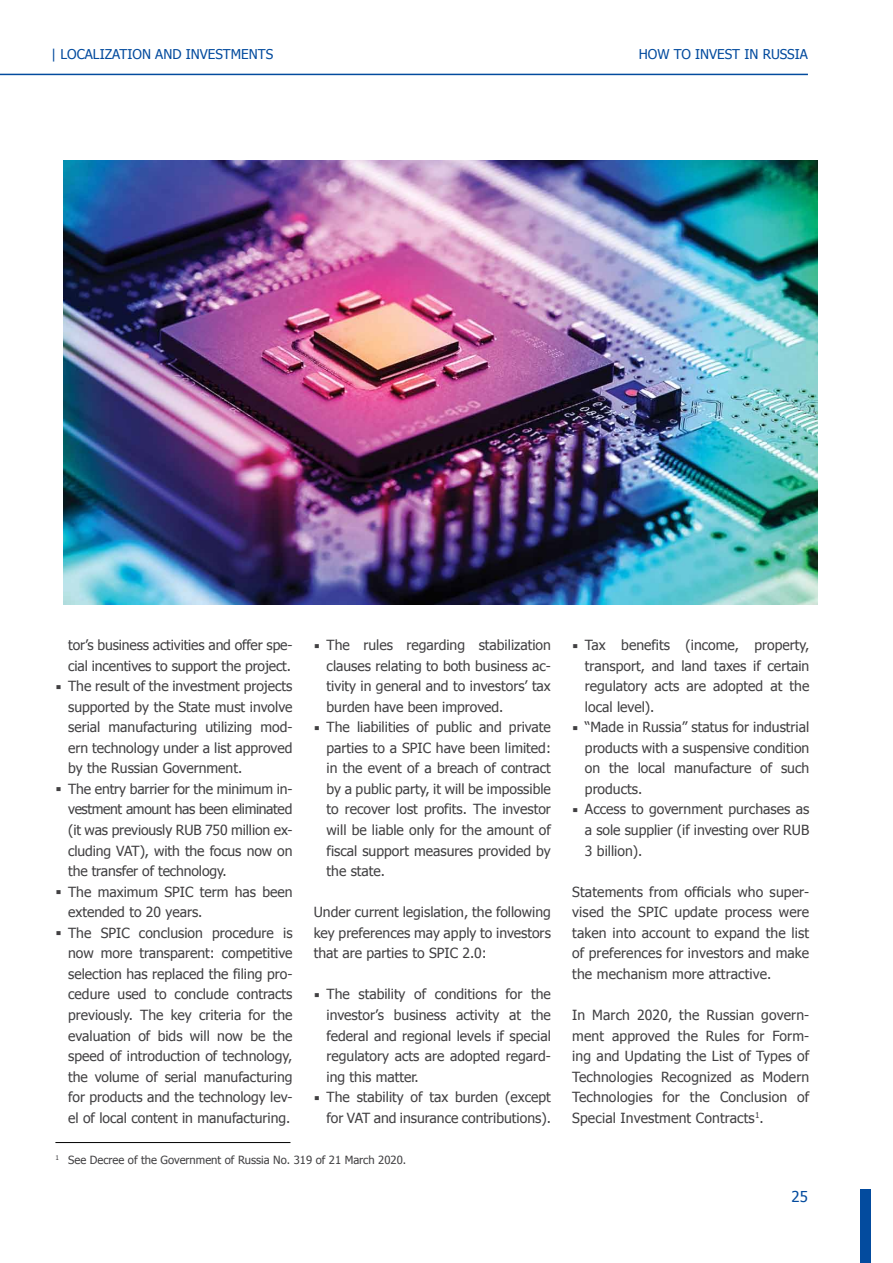
<style>
.page{position:relative;width:893px;height:1263px;background:#fff}
.page>*{position:absolute;margin:0;border:0;box-sizing:border-box;transform-origin:0 0}
.t1{font:15px "Tahoma";color:#034b9e}
.t2{font:13.95px/20.5px "Tahoma";color:#414042;text-align:justify}
.t3{font:13.5px "Tahoma";color:#034b9e}
.t4{font:11.25px "Tahoma";color:#414042}
.s1{font-size:18px}
</style>
<div class="page">
<div style="left:860px;top:1189px;width:11px;height:74px;background:#034b9e"></div>
<hr style="left:0;top:74px;width:808px;height:1px;background:#034b9e">
<img style="left:64px;top:161px;width:754px;height:444px">
<hr style="left:55px;top:1142px;width:235px;height:1px;background:#000">
<p class="t3" style="left:51px;top:45px;width:19px">| Loca</p>
<p class="t3" style="left:93px;top:45px;width:15px">lization</p>
<p class="t3" style="left:155px;top:45px;width:10px">and</p>
<p class="t3" style="left:186px;top:45px;width:9px">investments</p>
<p class="t3" style="left:639px;top:45px;width:171px">How to Invest in Russia</p>
<p class="t2" style="left:68px;top:634px;width:226px">tor’s business activities and offer spe&shy;cial incentives to support the project.</p>
<p class="t2" style="left:68px;top:675px;width:226px;text-indent:-13px"><span class="s1">▪</span> The result of the investment projects supported by the State must involve serial manufacturing utilizing mod&shy;ern technology under a list approved by the Russian Government.</p>
<p class="t2" style="left:68px;top:778px;width:226px;text-indent:-13px"><span class="s1">▪</span> The entry barrier for the minimum in&shy;vestment amount has been eliminated (it was previously RUB 750 million ex&shy;cluding VAT), with the focus now on the transfer of technology.</p>
<p class="t2" style="left:68px;top:881px;width:226px;text-indent:-13px"><span class="s1">▪</span> The maximum SPIC term has been extended to 20 years.</p>
<p class="t2" style="left:68px;top:922px;width:226px;text-indent:-13px"><span class="s1">▪</span> The SPIC conclusion procedure is now more transparent: competitive selection has replaced the filing pro&shy;cedure used to conclude contracts previously. The key criteria for the evaluation of bids will now be the speed of introduction of technology, the volume of serial manufacturing for products and the technology lev&shy;el of local content in manufacturing.</p>
<p class="t2" style="left:327px;top:634px;width:226px;text-indent:-13px"><span class="s1">▪</span> The rules regarding stabilization clauses relating to both business ac&shy;tivity in general and to investors’ tax burden have been improved.</p>
<p class="t2" style="left:327px;top:716px;width:226px;text-indent:-13px"><span class="s1">▪</span> The liabilities of public and private parties to a SPIC have been limited: in the event of a breach of contract by a public party, it will be impossible to recover lost profits. The investor will be liable only for the amount of fiscal support measures provided by the state.</p>
<p class="t2" style="left:314px;top:901px;width:239px">Under current legislation, the following key preferences may apply to investors that are parties to SPIC 2.0:</p>
<p class="t2" style="left:327px;top:983px;width:226px;text-indent:-13px"><span class="s1">▪</span> The stability of conditions for the investor’s business activity at the federal and regional levels if special regulatory acts are adopted regard&shy;ing this matter.</p>
<p class="t2" style="left:314px;top:1086px;width:239px;text-align:right"><span class="s1">▪</span> The stability of tax burden (except for VAT and insurance contributions).</p>
<p class="t4" style="left:55px;top:1152px;width:352px"><sup>1</sup> See Decree of the Government of Russia No. 319 of 21 March 2020.</p>
<p class="t2" style="left:585px;top:634px;width:226px;text-indent:-13px"><span class="s1">▪</span> Tax benefits (income, property, transport, and land taxes if certain regulatory acts are adopted at the local level).</p>
<p class="t2" style="left:585px;top:716px;width:226px;text-indent:-13px"><span class="s1">▪</span> “Made in Russia” status for industrial products with a suspensive condition on the local manufacture of such products.</p>
<p class="t2" style="left:585px;top:798px;width:226px;text-indent:-13px"><span class="s1">▪</span> Access to government purchases as a sole supplier (if investing over RUB 3 billion).</p>
<p class="t2" style="left:572px;top:881px;width:239px">Statements from officials who super&shy;vised the SPIC update process were taken into account to expand the list of preferences for investors and make the mechanism more attractive.</p>
<p class="t2" style="left:572px;top:1004px;width:239px">In March 2020, the Russian govern&shy;ment approved the Rules for Form&shy;ing and Updating the List of Types of Technologies Recognized as Modern Technologies for the Conclusion of Special Investment Contracts<sup>1</sup>.</p>
<p class="t1" style="left:791px;top:1187px;width:18px">25</p>
</div>
